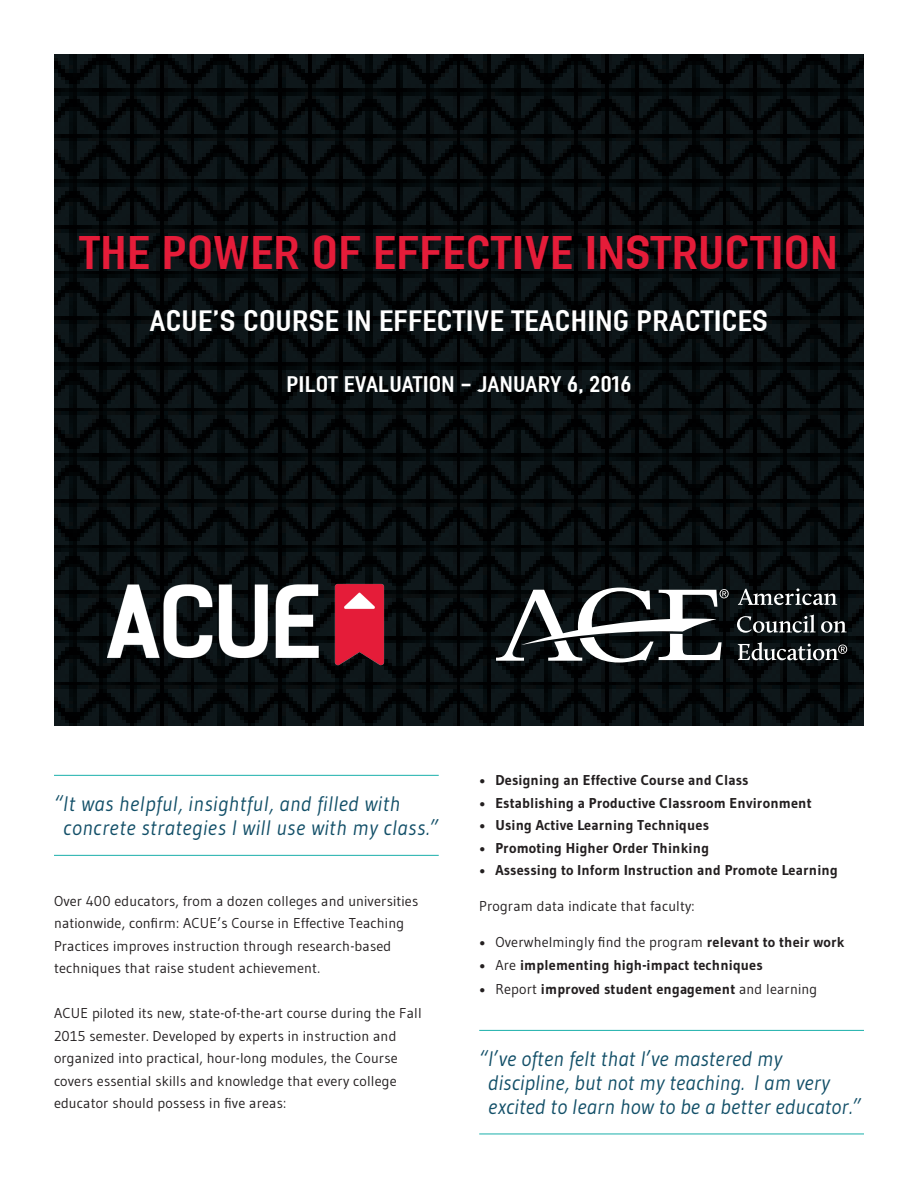
<style>
.page{position:relative;width:918px;height:1188px;background:#fff}
.page>*{position:absolute;margin:0;border:0;box-sizing:border-box;transform-origin:0 0}
.t1{font:48px "Linotype Ordinar";color:#e51c39}
.t2{font:30px "Linotype Ordinar";color:#fff}
.t3{font:22.95px "Linotype Ordinar";color:#fff}
.Small_Body{font:italic 21px/24px "Gudea";letter-spacing:.01em;color:#124f68}
.Quote_Script{font:italic 21px/24px "Gudea";letter-spacing:.025em;color:#124f68}
.Small_Body-2{font:14.25px/22.5px "Gudea";letter-spacing:.01em;color:#231f20}
.Small_Body-3{font:700 14.25px "Gudea";letter-spacing:.01em;color:#231f20}
.Quote_Script-2{font:14.25px/22.5px "Gudea";letter-spacing:.01em;color:#231f20}
.s1{font-weight:700}
.s2{font-weight:400}
</style>
<div class="page">
<img style="left:54px;top:54px;width:810px;height:672px">
<hr style="left:54px;top:775px;width:385px;height:1px;background:#19afaa">
<hr style="left:54px;top:855px;width:385px;height:1px;background:#19afaa">
<hr style="left:479px;top:1030px;width:385px;height:1px;background:#19afaa">
<hr style="left:479px;top:1134px;width:385px;height:1px;background:#19afaa">
<img style="left:108px;top:582px;width:277px;height:86px">
<svg style="left:738px;top:588px;width:99px;height:17px"></svg>
<svg style="left:737px;top:615px;width:110px;height:18px"></svg>
<svg style="left:738px;top:642px;width:109px;height:18px"></svg>
<svg style="left:496px;top:588px;width:233px;height:75px"></svg>
<p class="t1" style="left:80px;top:224px;width:760px">THE POWER OF EFFECTIVE INSTRUCTION</p>
<p class="t2" style="left:150px;top:302px;width:620px">ACUE’S COURSE IN EFFECTIVE TEACHING PRACTICES</p>
<p class="t3" style="left:286px;top:370px;width:347px">PILOT EVALUATION - JANUARY 6, 2016</p>
<p class="Quote_Script" style="left:63px;top:792px;width:377px;text-indent:-9px">“It was helpful, insightful, and filled with concrete strategies I will use with my class.”</p>
<p class="Quote_Script-2" style="left:54px;top:889px;width:366px">Over 400 educators, from a dozen colleges and universities nationwide, confirm: ACUE’s Course in Effective Teaching Practices improves instruction through research-based techniques that raise student achievement.</p>
<p class="Small_Body-2" style="left:54px;top:1002px;width:369px">ACUE piloted its new, state-of-the-art course during the Fall 2015 semester. Developed by experts in instruction and organized into practical, hour-long modules, the Course covers essential skills and knowledge that every college educator should possess in five areas:</p>
<p class="Small_Body-3" style="left:479px;top:771px;width:271px">• Designing an Effective Course and Class</p>
<p class="Small_Body-3" style="left:479px;top:794px;width:334px">• Establishing a Productive Classroom Environment</p>
<p class="Small_Body-3" style="left:479px;top:816px;width:231px">• Using Active Learning Techniques</p>
<p class="Small_Body-3" style="left:479px;top:839px;width:231px">• Promoting Higher Order Thinking</p>
<p class="Small_Body-3" style="left:479px;top:861px;width:360px">• Assessing to Inform Instruction and Promote Learning</p>
<p class="Small_Body-2" style="left:479px;top:895px;width:217px">Program data indicate that faculty:</p>
<p class="Small_Body-2" style="left:479px;top:931px;width:367px"><span class="s1">•</span> Overwhelmingly find the program <span class="s1">relevant to their work</span></p>
<p class="Small_Body-3" style="left:479px;top:956px;width:285px">• <span class="s2">Are</span> implementing high-impact techniques</p>
<p class="Small_Body-3" style="left:479px;top:980px;width:340px">• <span class="s2">Report</span> improved student engagement <span class="s2">and learning</span></p>
<p class="Small_Body" style="left:488px;top:1046px;width:374px;text-indent:-9px">“I’ve often felt that I’ve mastered my discipline, but not my teaching. I am very excited to learn how to be a better educator.”</p>
</div>
